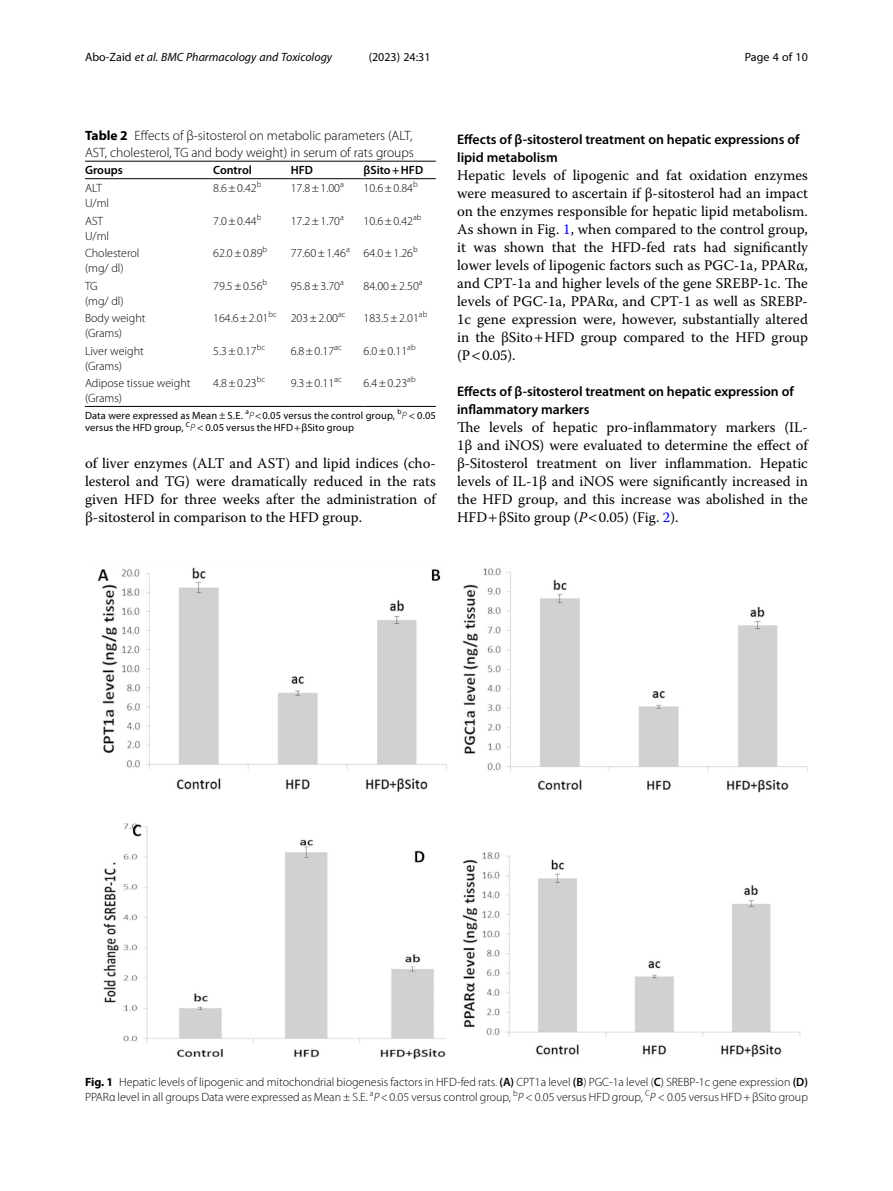
<style>
.page{position:relative;width:893px;height:1191px;background:#fff}
.page>*{position:absolute;margin:0;border:0;box-sizing:border-box;transform-origin:0 0}
.Body_Text{font:14.7px/18px "Warnock Pro";color:#000;text-align:justify}
.Head_2{font:600 13.8px/18px "Myriad Pro";color:#000}
.Table_Caption{font:300 13.5px/16.5px "Myriad Pro";color:#000}
.Table_Body{font:300 12px "Myriad Pro";color:#000}
.Figure_Caption{font:300 12px/15px "Myriad Pro";color:#000}
.t1{font:italic 12px "Myriad Pro";color:#000}
.Table_Head{font:600 12px "Myriad Pro";color:#000}
.t2{font:12px "Myriad Pro";color:#000}
.Table_Footnote{font:10.5px/12.8px "Myriad Pro";letter-spacing:.01em;color:#000}
.s1{font-style:normal}
.s2{font-weight:700}
.s3{font-weight:300;font-style:italic}
.s4{color:#00f}
.s5{font-style:italic}
.s6{font-weight:600}
</style>
<div class="page">
<hr style="left:85px;top:178px;width:128px;height:1px;background:#000">
<hr style="left:213px;top:161px;width:78px;height:1px;background:#000">
<hr style="left:213px;top:178px;width:78px;height:1px;background:#000">
<hr style="left:291px;top:161px;width:73px;height:1px;background:#000">
<hr style="left:291px;top:178px;width:73px;height:1px;background:#000">
<hr style="left:364px;top:161px;width:72px;height:1px;background:#000">
<hr style="left:364px;top:178px;width:72px;height:1px;background:#000">
<hr style="left:213px;top:406px;width:78px;height:1px;background:#000">
<hr style="left:291px;top:406px;width:73px;height:1px;background:#000">
<hr style="left:364px;top:406px;width:72px;height:1px;background:#000">
<hr style="left:85px;top:406px;width:128px;height:1px;background:#000">
<hr style="left:85px;top:161px;width:128px;height:1px;background:#000">
<img style="left:97px;top:567px;width:711px;height:492px">
<p class="t1" style="left:85px;top:50px;width:249px"><span class="s1">Abo-Zaid</span> et al. BMC Pharmacology and Toxicology</p>
<p class="t2" style="left:369px;top:50px;width:63px">(2023) 24:31</p>
<p class="t2" style="left:745px;top:50px;width:65px">Page 4 of 10</p>
<p class="Table_Caption" style="left:85px;top:128px;width:330px"><span class="s2">Table 2</span> Effects of β-sitosterol on metabolic parameters (ALT,<br>AST, cholesterol, TG and body weight) in serum of rats groups</p>
<p class="Table_Head" style="left:85px;top:163px;width:39px">Groups</p>
<p class="Table_Head" style="left:213px;top:163px;width:40px">Control</p>
<p class="Table_Head" style="left:291px;top:163px;width:24px">HFD</p>
<p class="Table_Head" style="left:364px;top:163px;width:61px">βSito+HFD</p>
<p class="Table_Body" style="left:85px;top:181px;width:19px">ALT</p>
<p class="Table_Body" style="left:85px;top:196px;width:26px">U/ml</p>
<p class="Table_Body" style="left:213px;top:181px;width:50px">8.6±0.42<sup>b</sup></p>
<p class="Table_Body" style="left:291px;top:181px;width:55px">17.8±1.00<sup>a</sup></p>
<p class="Table_Body" style="left:364px;top:181px;width:56px">10.6±0.84<sup>b</sup></p>
<p class="Table_Body" style="left:85px;top:214px;width:20px">AST</p>
<p class="Table_Body" style="left:85px;top:229px;width:26px">U/ml</p>
<p class="Table_Body" style="left:213px;top:214px;width:50px">7.0±0.44<sup>b</sup></p>
<p class="Table_Body" style="left:291px;top:214px;width:55px">17.2±1.70<sup>a</sup></p>
<p class="Table_Body" style="left:364px;top:214px;width:59px">10.6±0.42<sup>ab</sup></p>
<p class="Table_Body" style="left:85px;top:246px;width:56px">Cholesterol</p>
<p class="Table_Body" style="left:85px;top:261px;width:40px">(mg/ dl)</p>
<p class="Table_Body" style="left:213px;top:246px;width:56px">62.0±0.89<sup>b</sup></p>
<p class="Table_Body" style="left:291px;top:246px;width:61px">77.60±1.46<sup>a</sup></p>
<p class="Table_Body" style="left:364px;top:246px;width:56px">64.0±1.26<sup>b</sup></p>
<p class="Table_Body" style="left:85px;top:279px;width:14px">TG</p>
<p class="Table_Body" style="left:85px;top:294px;width:40px">(mg/ dl)</p>
<p class="Table_Body" style="left:213px;top:279px;width:56px">79.5±0.56<sup>b</sup></p>
<p class="Table_Body" style="left:291px;top:279px;width:55px">95.8±3.70<sup>a</sup></p>
<p class="Table_Body" style="left:364px;top:279px;width:61px">84.00±2.50<sup>a</sup></p>
<p class="Table_Body" style="left:85px;top:311px;width:62px">Body weight</p>
<p class="Table_Body" style="left:85px;top:326px;width:39px">(Grams)</p>
<p class="Table_Body" style="left:213px;top:311px;width:65px">164.6±2.01<sup>bc</sup></p>
<p class="Table_Body" style="left:291px;top:311px;width:56px">203±2.00<sup>ac</sup></p>
<p class="Table_Body" style="left:364px;top:311px;width:65px">183.5±2.01<sup>ab</sup></p>
<p class="Table_Body" style="left:85px;top:344px;width:60px">Liver weight</p>
<p class="Table_Body" style="left:85px;top:359px;width:39px">(Grams)</p>
<p class="Table_Body" style="left:213px;top:344px;width:53px">5.3±0.17<sup>bc</sup></p>
<p class="Table_Body" style="left:291px;top:344px;width:53px">6.8±0.17<sup>ac</sup></p>
<p class="Table_Body" style="left:364px;top:344px;width:54px">6.0±0.11<sup>ab</sup></p>
<p class="Table_Body" style="left:213px;top:376px;width:53px">4.8±0.23<sup>bc</sup></p>
<p class="Table_Body" style="left:291px;top:376px;width:53px">9.3±0.11<sup>ac</sup></p>
<p class="Table_Body" style="left:364px;top:376px;width:54px">6.4±0.23<sup>ab</sup></p>
<p class="Table_Footnote" style="left:85px;top:408px;width:352px">Data were expressed as Mean S.E. <sup>a</sup><span class="s3">P</span> 0.05 versus the control group, <sup>b</sup><span class="s3">P</span> 0.05 versus the HFD group, <sup>C</sup><span class="s3">P</span> 0.05 versus the HFD βSito group</p>
<p class="Table_Body" style="left:85px;top:376px;width:107px">Adipose tissue weight</p>
<p class="Table_Body" style="left:85px;top:391px;width:39px">(Grams)</p>
<p class="Body_Text" style="left:85px;top:454px;width:352px">of liver enzymes (ALT and AST) and lipid indices (cho&shy;lesterol and TG) were dramatically reduced in the rats given HFD for three weeks after the administration of β-sitosterol in comparison to the HFD group.</p>
<p class="Head_2" style="left:457px;top:130px;width:344px">Effects of β-sitosterol treatment on hepatic expressions of lipid metabolism</p>
<p class="Body_Text" style="left:457px;top:166px;width:352px">Hepatic levels of lipogenic and fat oxidation enzymes were measured to ascertain if β-sitosterol had an impact on the enzymes responsible for hepatic lipid metabolism.<br>As shown in Fig. <span class="s4">1</span>, when compared to the control group, it was shown that the HFD-fed rats had significantly lower levels of lipogenic factors such as PGC-1a, PPARα, and CPT-1a and higher levels of the gene SREBP-1c. The levels of PGC-1a, PPARα, and CPT-1 as well as SREBP-1c gene expression were, however, substantially altered in the βSito HFD group compared to the HFD group (P 0.05).</p>
<p class="Head_2" style="left:457px;top:382px;width:338px">Effects of β-sitosterol treatment on hepatic expression of inflammatory markers</p>
<p class="Body_Text" style="left:457px;top:418px;width:352px">The levels of hepatic pro-inflammatory markers (IL-1β and iNOS) were evaluated to determine the effect of β-Sitosterol treatment on liver inflammation. Hepatic levels of IL-1β and iNOS were significantly increased in the HFD group, and this increase was abolished in the HFD βSito group (<span class="s5">P</span> 0.05) (Fig. <span class="s4">2</span>).</p>
<p class="Figure_Caption" style="left:85px;top:1074px;width:724px"><span class="s2">Fig. 1</span> Hepatic levels of lipogenic and mitochondrial biogenesis factors in HFD-fed rats. <span class="s6">(A)</span> CPT1a level <span class="s6">(B</span>) PGC-1a level (<span class="s6">C</span>) SREBP-1c gene expression <span class="s6">(D)<br></span>PPARα level in all groups Data were expressed as Mean ± S.E. <sup>a</sup><span class="s5">P</span>&lt;0.05 versus control group, <sup>b</sup><span class="s5">P</span> &lt; 0.05 versus HFD group, <sup>C</sup><span class="s5">P</span> &lt; 0.05 versus HFD+βSito group</p>
</div>
